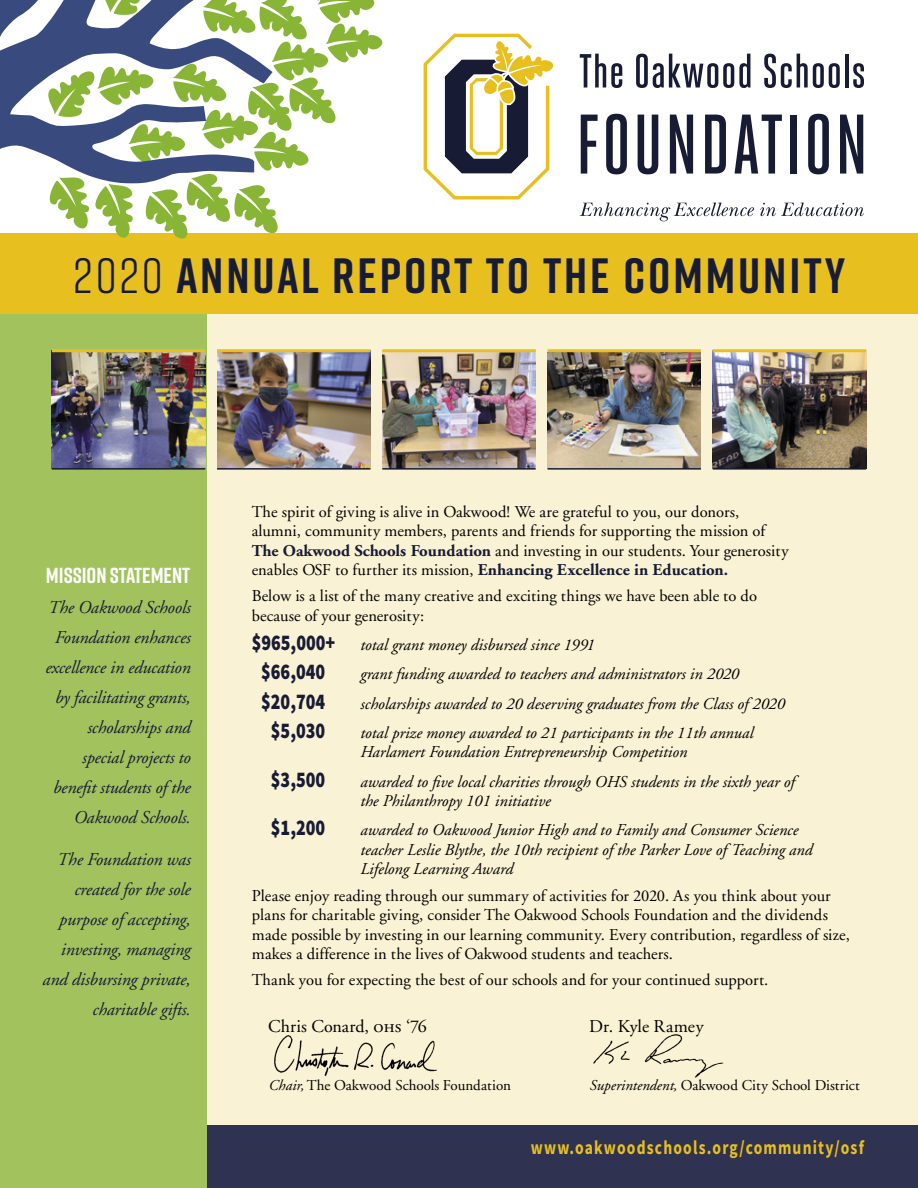
<style>
.page{position:relative;width:918px;height:1188px;background:#fff}
.page>*{position:absolute;margin:0;border:0;box-sizing:border-box;transform-origin:0 0}
.t1{font:700 49.5px "Rift";letter-spacing:.06em;color:#171b34}
.t2{font:900 22.5px "Source Sans Pro";color:#171b34;scale:.8 1}
.t3{font:700 21.75px "Rift";color:#fff}
.t4{font:700 19.5px "Source Sans Pro";letter-spacing:.075em;color:#e7c01f;scale:.8 1}
.t5{font:italic 18px/30px "Adobe Garamond";letter-spacing:-.01em;color:#171b34;text-align:right}
.t6{font:18px "Adobe Garamond";color:#000}
.t7{font:16.5px/19.5px "Adobe Garamond";color:#000}
.t8{font:italic 16.5px/19.5px "Adobe Garamond";color:#000}
.t9{font:15px "Adobe Garamond";color:#000}
.s1{font-weight:400}
.s2{font-weight:700;color:#171b34}
.s3{font-weight:700;color:#1d294d}
.s4{font-family:"Source Sans Pro";font-weight:900;font-style:normal;font-size:22.5px;color:#171b34}
.s5{font-family:"Adobe Garamond Regular SC"}
.s6{font-style:italic}
</style>
<div class="page">
<div style="left:0;top:233px;width:918px;height:81px;background:#e7c01f"></div>
<div style="left:0;top:314px;width:207px;height:874px;background:#a1c25d"></div>
<div style="left:207px;top:314px;width:711px;height:811px;background:#faf2d4"></div>
<div style="left:207px;top:1125px;width:711px;height:63px;background:#2f3250"></div>
<svg style="left:581px;top:115px;width:17px;height:59px"></svg>
<svg style="left:606px;top:114px;width:21px;height:60px"></svg>
<svg style="left:638px;top:115px;width:20px;height:59px"></svg>
<svg style="left:670px;top:115px;width:23px;height:59px"></svg>
<svg style="left:705px;top:115px;width:21px;height:59px"></svg>
<svg style="left:735px;top:115px;width:47px;height:59px"></svg>
<div style="left:790px;top:115px;width:7px;height:59px;background:#171b34"></div>
<svg style="left:808px;top:114px;width:21px;height:60px"></svg>
<svg style="left:840px;top:115px;width:23px;height:59px"></svg>
<svg style="left:580px;top:54px;width:42px;height:34px"></svg>
<svg style="left:636px;top:54px;width:114px;height:34px"></svg>
<svg style="left:764px;top:54px;width:76px;height:34px"></svg>
<hr style="left:845px;top:54px;width:3px;height:34px;background:#171b34">
<svg style="left:853px;top:63px;width:11px;height:25px"></svg>
<svg style="left:424px;top:34px;width:129px;height:166px"></svg>
<svg style="left:580px;top:203px;width:174px;height:18px"></svg>
<svg style="left:760px;top:203px;width:104px;height:13px"></svg>
<svg style="left:349px;top:0;width:34px;height:58px"></svg>
<svg style="left:0;top:0;width:349px;height:239px"></svg>
<img style="left:52px;top:352px;width:153px;height:116px">
<img style="left:217px;top:352px;width:153px;height:116px">
<img style="left:382px;top:352px;width:154px;height:116px">
<img style="left:548px;top:352px;width:153px;height:116px">
<img style="left:713px;top:352px;width:153px;height:116px">
<hr style="left:52px;top:468px;width:153px;height:2px;background:#171b34">
<hr style="left:217px;top:468px;width:153px;height:2px;background:#171b34">
<hr style="left:382px;top:468px;width:154px;height:2px;background:#171b34">
<hr style="left:548px;top:468px;width:153px;height:2px;background:#171b34">
<hr style="left:713px;top:349px;width:153px;height:3px;background:#e7c01f">
<hr style="left:52px;top:349px;width:153px;height:3px;background:#e7c01f">
<hr style="left:217px;top:349px;width:153px;height:3px;background:#e7c01f">
<hr style="left:382px;top:349px;width:154px;height:3px;background:#e7c01f">
<hr style="left:548px;top:349px;width:153px;height:3px;background:#e7c01f">
<hr style="left:713px;top:468px;width:153px;height:2px;background:#171b34">
<img style="left:274px;top:1035px;width:163px;height:41px">
<img style="left:593px;top:1034px;width:131px;height:44px">
<h1 class="t1" style="left:73px;top:240px;width:773px"><span class="s1">2020</span> ANNUAL REPORT TO THE COMMUNITY</h1>
<h3 class="t3" style="left:46px;top:560px;width:146px">MISSION STATEMENT</h3>
<p class="t5" style="left:45px;top:593px;width:147px">The Oakwood Schools<br>Foundation enhances excellence in education by facilitating grants, scholarships and special projects to beneft students ofthe<br>Oakwood Schools.</p>
<p class="t5" style="left:42px;top:845px;width:150px">The Foundation was created for the sole purpose ofaccepting, investing, managing and disbursing private, charitable gifts.</p>
<p class="t7" style="left:252px;top:502px;width:538px">The spirit of giving is alive in Oakwood! We are grateful to you, our donors, alumni, community members, parents and friends for supporting the mission of <span class="s2">The Oakwood Schools Foundation</span> and investing in our students. Your generosity enables OSF to further its mission, <span class="s2">Enhancing Excellence in Education</span><span class="s3">.</span></p>
<p class="t7" style="left:252px;top:587px;width:507px">Below is a list of the many creative and exciting things we have been able to do because of your generosity:</p>
<p class="t8" style="left:252px;top:636px;width:344px"><span class="s4">$965,000+</span> total grant money disbursed since 1991</p>
<p class="t2" style="left:261px;top:656px;width:82px">$66,040</p>
<p class="t8" style="left:360px;top:665px;width:380px">grant funding awarded to teachers and administrators in 2020</p>
<p class="t2" style="left:261px;top:686px;width:82px">$20,704</p>
<p class="t8" style="left:360px;top:694px;width:426px">scholarships awarded to 20 deserving graduates from the Class of2020</p>
<p class="t2" style="left:271px;top:715px;width:69px">$5,030</p>
<p class="t8" style="left:360px;top:723px;width:395px">total prize money awarded to 21 participants in the 11th annual<br>Harlamert Foundation Entrepreneurship Competition</p>
<p class="t2" style="left:271px;top:764px;width:69px">$3,500</p>
<p class="t8" style="left:360px;top:772px;width:440px">awarded to fve local charities through OHS students in the sixth year of the Philanthropy 101 initiative</p>
<p class="t2" style="left:271px;top:812px;width:69px">$1,200</p>
<p class="t8" style="left:360px;top:821px;width:454px">awarded to Oakwood Junior High and to Family and Consumer Science teacher Leslie Blythe, the 10th recipient ofthe Parker Love ofTeaching and<br>Lifelong Learning Award</p>
<p class="t7" style="left:252px;top:886px;width:600px">Please enjoy reading through our summary of activities for 2020. As you think about your plans for charitable giving, consider The Oakwood Schools Foundation and the dividends made possible by investing in our learning community. Every contribution, regardless of size, makes a difference in the lives of Oakwood students and teachers.</p>
<p class="t7" style="left:252px;top:971px;width:518px">Thank you for expecting the best of our schools and for your continued support.</p>
<p class="t6" style="left:268px;top:1017px;width:160px">Chris Conard, <span class="s5">ohs</span> ‘76</p>
<p class="t6" style="left:589px;top:1017px;width:116px">Dr. Kyle Ramey</p>
<p class="t9" style="left:268px;top:1077px;width:244px"><span class="s6">Chair,</span> The Oakwood Schools Foundation</p>
<p class="t9" style="left:589px;top:1077px;width:272px"><span class="s6">Superintendent,</span> Oakwood City School District</p>
<h3 class="t4" style="left:531px;top:1135px;width:418px">www.oakwoodschools.org/community/osf</h3>
</div>
